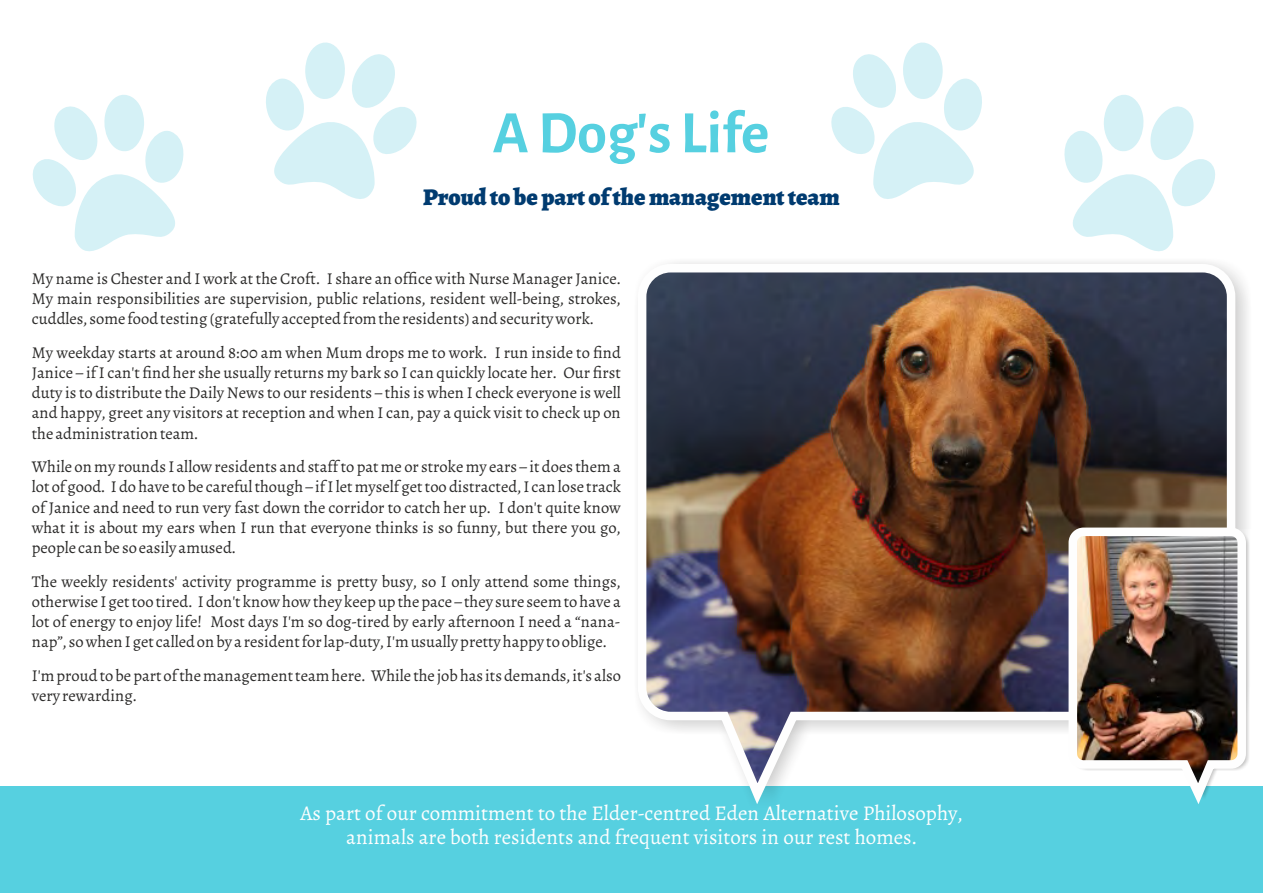
<style>
.page{position:relative;width:1263px;height:893px;background:#fff}
.page>*{position:absolute;margin:0;border:0;box-sizing:border-box;transform-origin:0 0}
.t1{font:700 60.3px "Alegreya Sans";letter-spacing:-.005em;color:#56d0e0}
.t2{font:700 24px "Alegreya";color:#003b70}
.t3{font:21px/24.3px "Alegreya";color:#fefefe;text-align:center}
.t4{font:16.5px/20.2px "Alegreya";color:#2b2a29;text-align:justify}
</style>
<div class="page">
<svg style="left:32px;top:95px;width:152px;height:157px"></svg>
<svg style="left:266px;top:42px;width:151px;height:157px"></svg>
<div style="left:0;top:787px;width:1263px;height:106px;background:#56d0e0"></div>
<div style="left:630px;top:256px;width:624px;height:567px;background:#2b2a29;opacity:.35"></div>
<img style="left:634px;top:260px;width:605px;height:555px">
<img style="left:1064px;top:523px;width:186px;height:292px">
<svg style="left:1064px;top:95px;width:151px;height:157px"></svg>
<svg style="left:831px;top:42px;width:151px;height:157px"></svg>
<h1 class="t1" style="left:493px;top:104px;width:278px">A Dog's Life</h1>
<h2 class="t2" style="left:423px;top:180px;width:418px">Proud to be part of the management team</h2>
<p class="t4" style="left:32px;top:268px;width:590px">My name is Chester and I work at the Croft. I share an office with Nurse Manager Janice.<br>My main responsibilities are supervision, public relations, resident well-being, strokes, cuddles, some food testing (gratefully accepted from the residents) and security work.</p>
<p class="t4" style="left:32px;top:342px;width:591px">My weekday starts at around 8:00 am when Mum drops me to work. I run inside to find Janice – if I can't find her she usually returns my bark so I can quickly locate her. Our first duty is to distribute the Daily News to our residents – this is when I check everyone is well and happy, greet any visitors at reception and when I can, pay a quick visit to check up on the administration team.</p>
<p class="t4" style="left:32px;top:457px;width:591px">While on my rounds I allow residents and staff to pat me or stroke my ears – it does them a lot of good. I do have to be careful though – if I let myself get too distracted, I can lose track of Janice and need to run very fast down the corridor to catch her up. I don't quite know what it is about my ears when I run that everyone thinks is so funny, but there you go, people can be so easily amused.</p>
<p class="t4" style="left:32px;top:571px;width:590px">The weekly residents' activity programme is pretty busy, so I only attend some things, otherwise I get too tired. I don't know how they keep up the pace – they sure seem to have a lot of energy to enjoy life! Most days I'm so dog-tired by early afternoon I need a “nana&shy;nap”, so when I get called on by a resident for lap-duty, I'm usually pretty happy to oblige.</p>
<p class="t4" style="left:32px;top:665px;width:590px">I'm proud to be part of the management team here. While the job has its demands, it's also very rewarding.</p>
<p class="t3" style="left:300px;top:801px;width:664px">As part of our commitment to the Elder-centred Eden Alternative Philosophy, animals are both residents and frequent visitors in our rest homes.</p>
</div>
